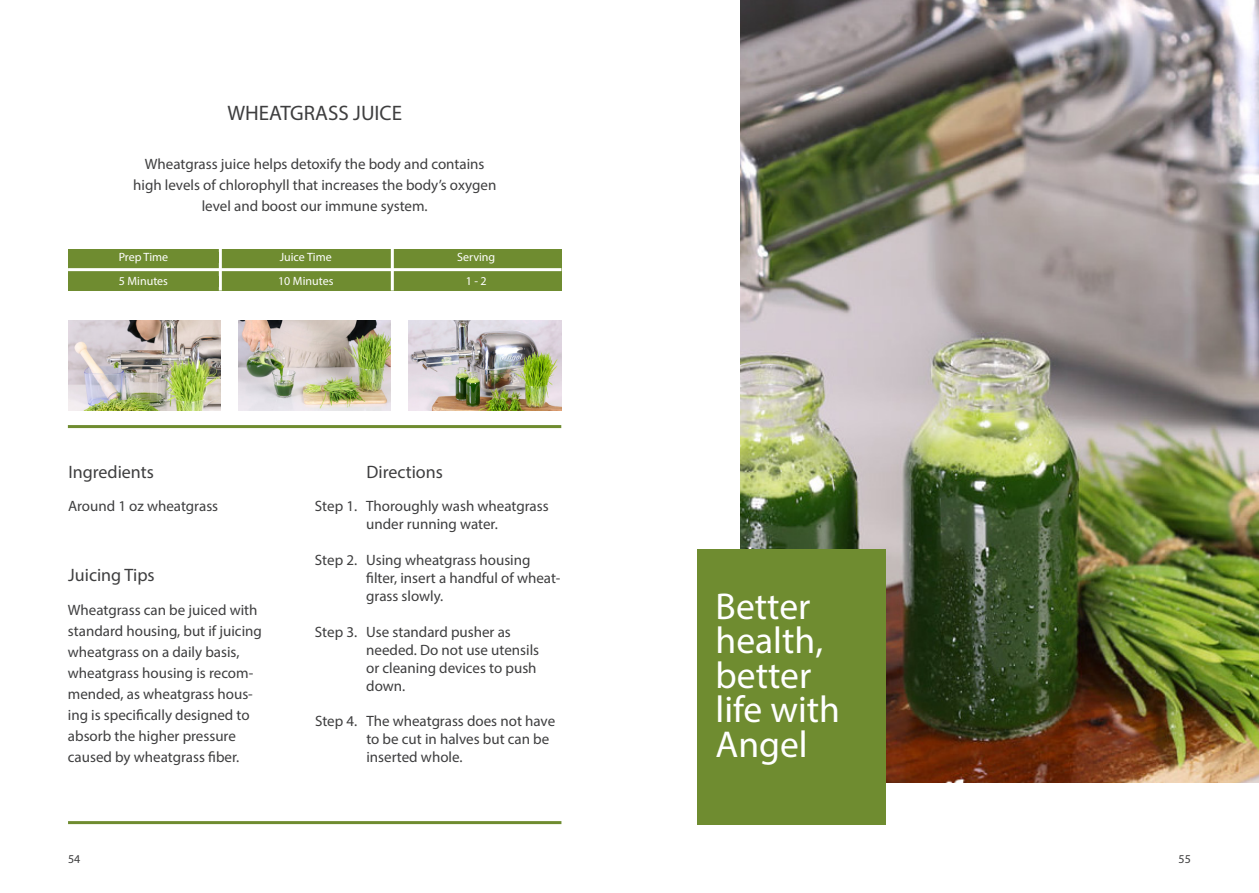
<style>
.page{position:relative;width:1259px;height:893px;background:#fff}
.page>*{position:absolute;margin:0;border:0;box-sizing:border-box;transform-origin:0 0}
.t1{font:37.5px/34.5px "Myriad Pro";color:#fff}
.t2{font:21px "Myriad Pro";color:#3e3e3f}
.t3{font:18px "Myriad Pro";color:#3e3e3f}
.t4{font:15px/21px "Myriad Pro";color:#3e3e3f}
.t5{font:12px "Myriad Pro";color:#fff}
.t6{font:12px "Myriad Pro";color:#3e3e3f}
</style>
<div class="page">
<img style="left:740px;top:0;width:519px;height:782px">
<div style="left:68px;top:249px;width:493px;height:42px;background:#6f8c30"></div>
<div style="left:697px;top:550px;width:189px;height:275px;background:#6f8c30"></div>
<hr style="left:219px;top:248px;width:3px;height:43px;background:#fff">
<hr style="left:391px;top:248px;width:3px;height:43px;background:#fff">
<hr style="left:68px;top:268px;width:493px;height:3px;background:#fff">
<hr style="left:68px;top:425px;width:493px;height:3px;background:#6f8c30">
<hr style="left:68px;top:821px;width:493px;height:3px;background:#6f8c30">
<img style="left:68px;top:320px;width:152px;height:90px">
<img style="left:238px;top:320px;width:153px;height:90px">
<img style="left:409px;top:320px;width:152px;height:90px">
<p class="t2" style="left:227px;top:100px;width:176px">WHEATGRASS JUICE</p>
<p class="t4" style="left:133px;top:154px;width:365px;text-align:center">Wheatgrass juice helps detoxify the body and contains high levels of chlorophyll that increases the body’s oxygen level and boost our immune system.</p>
<p class="t5" style="left:119px;top:250px;width:51px">Prep Time</p>
<p class="t5" style="left:119px;top:274px;width:51px">5 Minutes</p>
<p class="t5" style="left:280px;top:250px;width:53px">Juice Time</p>
<p class="t5" style="left:278px;top:274px;width:57px">10 Minutes</p>
<p class="t5" style="left:457px;top:250px;width:40px">Serving</p>
<p class="t5" style="left:466px;top:274px;width:23px">1 - 2</p>
<p class="t3" style="left:68px;top:460px;width:87px">Ingredients</p>
<p class="t4" style="left:68px;top:496px;width:152px">Around 1 oz wheatgrass</p>
<p class="t3" style="left:68px;top:564px;width:88px">Juicing Tips</p>
<p class="t4" style="left:68px;top:599px;width:195px">Wheatgrass can be juiced with standard housing, but if juicing wheatgrass on a daily basis, wheatgrass housing is recom&shy;mended, as wheatgrass hous&shy;ing is specifically designed to absorb the higher pressure caused by wheatgrass fiber.</p>
<p class="t3" style="left:366px;top:460px;width:78px">Directions</p>
<p class="t4" style="left:315px;top:496px;width:44px">Step 1.</p>
<p class="t4" style="left:366px;top:497px;width:184px;line-height:18px">Thoroughly wash wheatgrass under running water.</p>
<p class="t4" style="left:366px;top:551px;width:196px;line-height:18px">Using wheatgrass housing filter, insert a handful of wheat&shy;grass slowly.</p>
<p class="t4" style="left:315px;top:550px;width:44px">Step 2.</p>
<p class="t4" style="left:315px;top:622px;width:44px">Step 3.</p>
<p class="t4" style="left:366px;top:623px;width:174px;line-height:18px">Use standard pusher as needed. Do not use utensils or cleaning devices to push down.</p>
<p class="t4" style="left:315px;top:710px;width:44px">Step 4.</p>
<p class="t4" style="left:366px;top:712px;width:190px;line-height:18px">The wheatgrass does not have to be cut in halves but can be inserted whole.</p>
<p class="t1" style="left:715px;top:589px;width:126px">Better health, better life with<br>Angel</p>
<p class="t6" style="left:68px;top:851px;width:14px">54</p>
<p class="t6" style="left:1178px;top:851px;width:14px">55</p>
</div>
